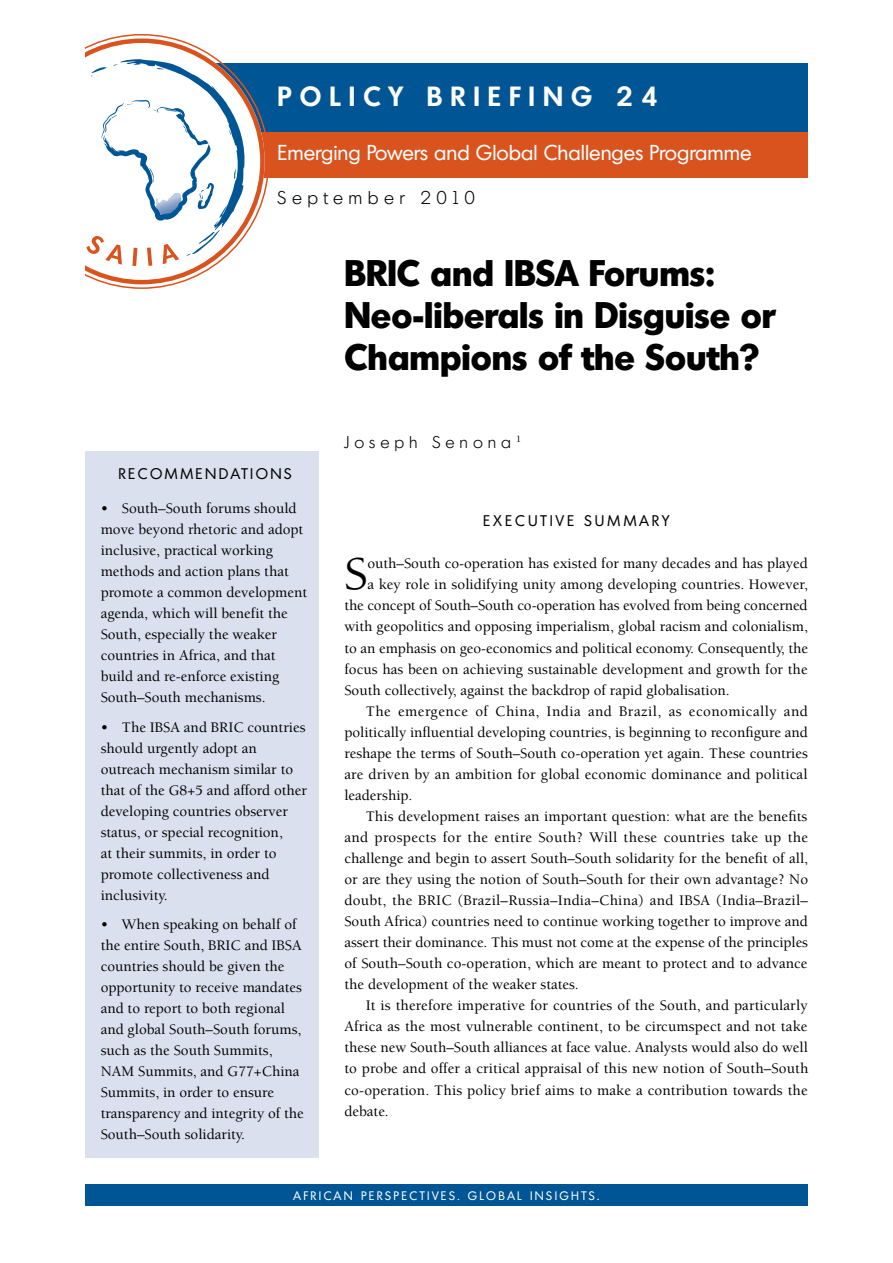
<style>
.page{position:relative;width:893px;height:1263px;background:#fff}
.page>*{position:absolute;margin:0;border:0;box-sizing:border-box;transform-origin:0 0}
.t1{font:500 48.15px "Berkeley Std";color:#000}
.t2{font:700 36px/42px "Montreal";color:#000}
.t3{font:600 27px "Montreal";letter-spacing:.3em;color:#fff}
.t4{font:21px "Montreal";color:#fff}
.t5{font:300 18px "Montreal";letter-spacing:.3em;color:#000}
.t6{font:300 16.5px "Montreal";letter-spacing:.3em;color:#000}
.t7{font:500 15px/21px "Berkeley Std";color:#000}
.t8{font:500 15px "Berkeley Std";letter-spacing:.02em;color:#000}
.t9{font:500 15px "Berkeley Std";letter-spacing:.025em;color:#000}
.t10{font:500 15px "Berkeley Std";letter-spacing:.03em;color:#000}
.t11{font:15px "Montreal";letter-spacing:.2em;color:#000}
.t12{font:15px "Montreal";letter-spacing:.16em;color:#000}
.t13{font:12px "Montreal";letter-spacing:.2em;color:#fff}
</style>
<div class="page">
<div style="left:108px;top:63px;width:700px;height:72px;background:#005695"></div>
<div style="left:108px;top:132px;width:700px;height:45px;background:#d9531e"></div>
<div style="left:85px;top:452px;width:234px;height:706px;background:#dae0ee"></div>
<svg style="left:107px;top:34px;width:162px;height:255px"></svg>
<div style="left:85px;top:1184px;width:723px;height:21px;background:#005695"></div>
<svg style="left:85px;top:38px;width:180px;height:246px"></svg>
<h3 class="t3" style="left:278px;top:79px;width:381px">POLICY BRIEFING 24</h3>
<h3 class="t4" style="left:278px;top:140px;width:475px">EMERGING POWERS AND GLOBAL CHALLENGES PROGRAMME</h3>
<p class="t5" style="left:278px;top:187px;width:199px">September 2010</p>
<h2 class="t2" style="left:344px;top:251px;width:433px">BRIC and IBSA Forums:<br>Neo-liberals in Disguise or<br>Champions of the South?</h2>
<p class="t12" style="left:119px;top:465px;width:174px">REC OMMENDATIONS</p>
<p class="t7" style="left:101px;top:498px;width:208px">• South–South forums should move beyond rhetoric and adopt inclusive, practical working methods and action plans that promote a common development agenda, which will benefit the<br>South, especially the weaker countries in Africa, and that build and re-enforce existing<br>South–South mechanisms.</p>
<p class="t7" style="left:101px;top:717px;width:208px">• The IBSA and BRIC countries should urgently adopt an outreach mechanism similar to that of the G8+5 and afford other developing countries observer status, or special recognition,<br>at their summits, in order to promote collectiveness and inclusivity.</p>
<p class="t7" style="left:101px;top:914px;width:205px">• When speaking on behalf of the entire South, BRIC and IBSA countries should be given the opportunity to receive mandates and to report to both regional and global South–South forums, such as the South Summits,<br>NAM Summits, and G77+China<br>Summits, in order to ensure transparency and integrity of the<br>South–South solidarity.</p>
<p class="t6" style="left:344px;top:432px;width:178px">Joseph Senona <sup>1</sup></p>
<p class="t11" style="left:483px;top:512px;width:187px">EXEC UTIVE SUMMARY</p>
<h1 class="t1" style="left:344px;top:549px;width:25px">S</h1>
<p class="t7" style="left:367px;top:553px;width:442px">outh–South co-operation has existed for many decades and has played</p>
<p class="t7" style="left:367px;top:574px;width:442px">a key role in solidifying unity among developing countries. However,</p>
<p class="t7" style="left:344px;top:595px;width:465px">the concept of South–South co-operation has evolved from being concerned</p>
<p class="t7" style="left:344px;top:616px;width:465px">with geopolitics and opposing imperialism, global racism and colonialism,</p>
<p class="t7" style="left:344px;top:638px;width:465px">to an emphasis on geo-economics and political economy. Consequently, the</p>
<p class="t7" style="left:344px;top:659px;width:465px">focus has been on achieving sustainable development and growth for the</p>
<p class="t7" style="left:344px;top:680px;width:387px">South collectively, against the backdrop of rapid globalisation.</p>
<p class="t10" style="left:366px;top:703px;width:444px">The emergence of China, India and Brazil, as economically and</p>
<p class="t7" style="left:344px;top:722px;width:465px">politically influential developing countries, is beginning to reconfigure and</p>
<p class="t7" style="left:344px;top:743px;width:465px">reshape the terms of South–South co-operation yet again. These countries</p>
<p class="t7" style="left:344px;top:764px;width:465px">are driven by an ambition for global economic dominance and political</p>
<p class="t7" style="left:344px;top:785px;width:70px">leadership.</p>
<p class="t7" style="left:366px;top:806px;width:443px">This development raises an important question: what are the benefits</p>
<p class="t9" style="left:344px;top:829px;width:465px">and prospects for the entire South? Will these countries take up the</p>
<p class="t7" style="left:344px;top:848px;width:465px">challenge and begin to assert South–South solidarity for the benefit of all,</p>
<p class="t7" style="left:344px;top:869px;width:465px">or are they using the notion of South–South for their own advantage? No</p>
<p class="t8" style="left:344px;top:892px;width:465px">doubt, the BRIC (Brazil–Russia–India–China) and IBSA (India–Brazil–</p>
<p class="t7" style="left:344px;top:911px;width:465px">South Africa) countries need to continue working together to improve and</p>
<p class="t7" style="left:344px;top:932px;width:465px">assert their dominance. This must not come at the expense of the principles</p>
<p class="t7" style="left:344px;top:953px;width:465px">of South–South co-operation, which are meant to protect and to advance</p>
<p class="t7" style="left:344px;top:974px;width:236px">the development of the weaker states.</p>
<p class="t7" style="left:366px;top:995px;width:443px">It is therefore imperative for countries of the South, and particularly</p>
<p class="t7" style="left:344px;top:1016px;width:465px">Africa as the most vulnerable continent, to be circumspect and not take</p>
<p class="t7" style="left:344px;top:1037px;width:465px">these new South–South alliances at face value. Analysts would also do well</p>
<p class="t7" style="left:344px;top:1058px;width:465px">to probe and offer a critical appraisal of this new notion of South–South</p>
<p class="t7" style="left:344px;top:1079px;width:465px">co-operation. This policy brief aims to make a contribution towards the</p>
<p class="t7" style="left:344px;top:1101px;width:46px">debate.</p>
<p class="t13" style="left:294px;top:1188px;width:109px">AFRICA N PE RSPEC</p>
<p class="t13" style="left:420px;top:1188px;width:181px">TIVES. GLOBAL INSIG HTS.</p>
</div>
